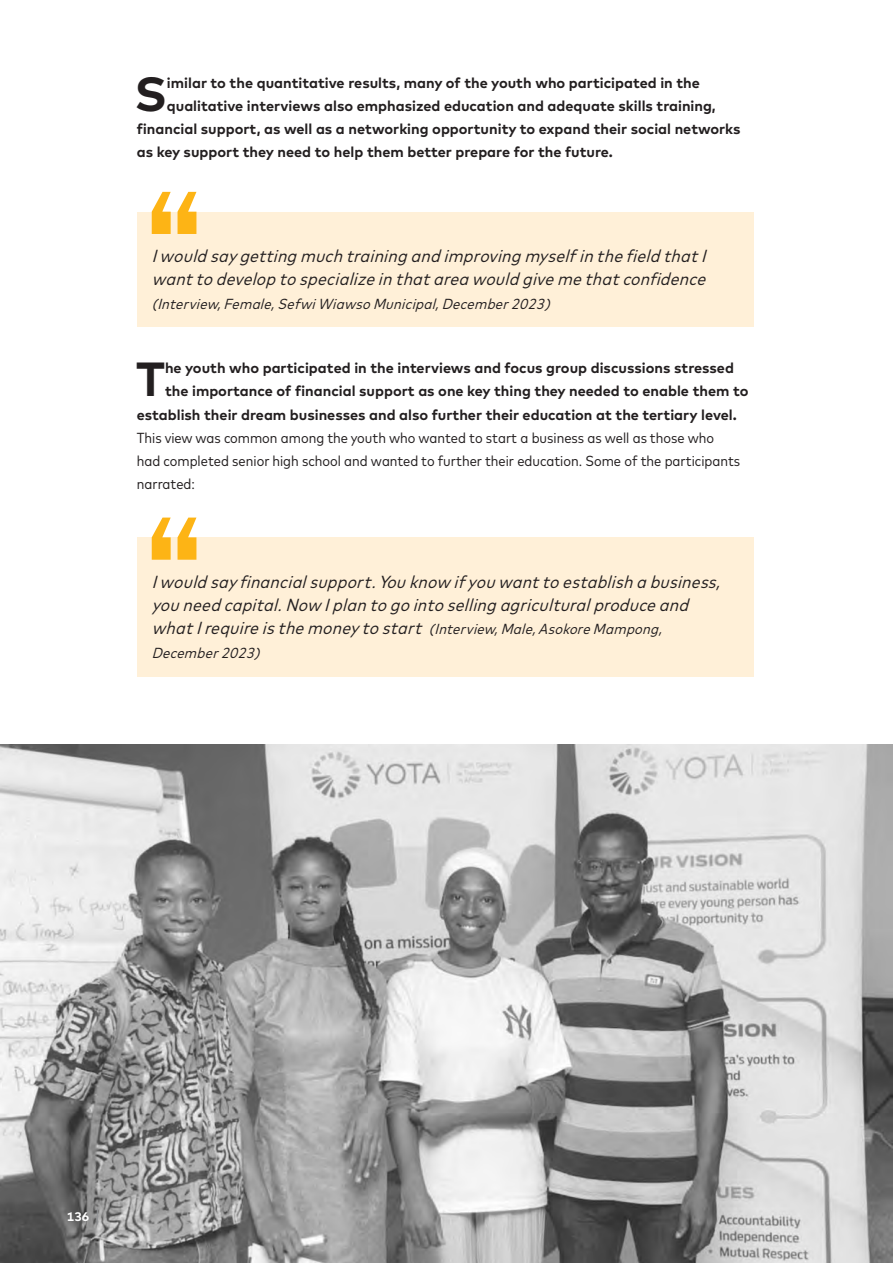
<style>
.page{position:relative;width:893px;height:1263px;background:#fff}
.page>*{position:absolute;margin:0;border:0;box-sizing:border-box;transform-origin:0 0}
.t1{font:700 47.85px "Mark Offc Pro";color:#231f20}
.t2{font:italic 17.4px/23.2px "Mark For MC Nrw";color:#231f20}
.t3{font:700 14.55px/23.2px "Mark Offc Pro";color:#231f20}
.t4{font:14.55px/23.2px "Mark For MC Nrw";color:#231f20}
.t5{font:italic 14.55px/23.2px "Mark For MC Nrw";color:#231f20}
.t6{font:700 12.45px "Mark Offc Pro";color:#fff}
.s1{font-size:17.4px}
</style>
<div class="page">
<img style="left:0;top:744px;width:893px;height:519px">
<div style="left:137px;top:212px;width:616px;height:115px;background:#fff0d8"></div>
<svg style="left:152px;top:192px;width:44px;height:42px"></svg>
<div style="left:137px;top:538px;width:616px;height:139px;background:#fff0d8"></div>
<svg style="left:152px;top:518px;width:44px;height:42px"></svg>
<svg style="left:97px;top:1208px;width:1px;height:16px"></svg>
<h1 class="t1" style="left:135px;top:73px;width:34px">S</h1>
<p class="t3" style="left:167px;top:72px;width:535px">imilar to the quantitative results, many of the youth who participated in the</p>
<p class="t3" style="left:137px;top:95px;width:605px;text-indent:30px">qualitative interviews also emphasized education and adequate skills training, financial support, as well as a networking opportunity to expand their social networks as key support they need to help them better prepare for the future.</p>
<p class="t2" style="left:152px;top:245px;width:560px">Iwould saygetting much training and improving myselfin thefield thatI wantto develop to specializein thatarea would givemethatconfidence</p>
<p class="t5" style="left:152px;top:293px;width:403px">(Interview,Female,SefwiWiawso Municipal,December2023)</p>
<p class="t3" style="left:165px;top:357px;width:570px">he youth who participated in the interviews and focus group discussions stressed</p>
<h1 class="t1" style="left:136px;top:358px;width:30px">T</h1>
<p class="t3" style="left:137px;top:380px;width:613px;text-indent:28px">the importance of financial support as one key thing they needed to enable them to establish their dream businesses and also further their education at the tertiary level.</p>
<p class="t4" style="left:137px;top:427px;width:605px">This view was common among the youth who wanted to start a business as well as those who had completed senior high school and wanted to further their education. Some of the participants narrated:</p>
<p class="t2" style="left:152px;top:571px;width:574px">Iwould sayfinancialsupport.You know ifyou wantto establish a business, you need capital.Now Iplan to go into selling agriculturalproduceand</p>
<p class="t5" style="left:152px;top:618px;width:515px"><span class="s1">whatIrequireisthemoneyto start</span> (Interview,Male,AsokoreMampong,<br>December2023)</p>
<p class="t6" style="left:67px;top:1211px;width:24px">136</p>
</div>
